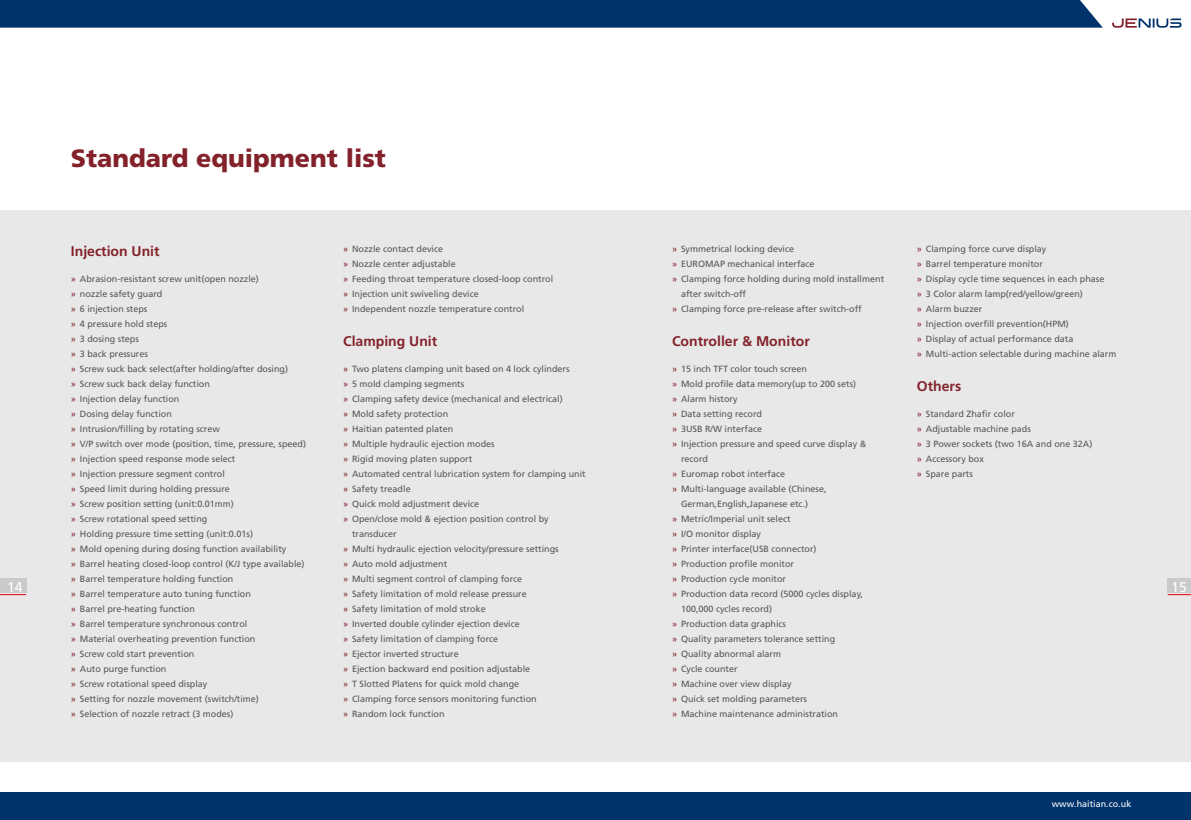
<style>
.page{position:relative;width:1191px;height:820px;background:#fff}
.page>*{position:absolute;margin:0;border:0;box-sizing:border-box;transform-origin:0 0}
.t1{font:900 25px "Frutiger";color:#84222b}
.t2{font:700 14px "Frutiger CE";color:#84222b}
.t3{font:14px "Frutiger";color:#fff}
.t4{font:9px/15px "Frutiger";color:#595757}
.t5{font:9px "Frutiger LT Std";color:#fff}
.s1{color:#84222b}
</style>
<div class="page">
<svg style="left:1112px;top:18px;width:69px;height:10px"></svg>
<div style="left:0;top:0;width:1102px;height:28px;background:#00326c"></div>
<div style="left:0;top:792px;width:1191px;height:27px;background:#00326c"></div>
<div style="left:0;top:210px;width:1191px;height:551px;background:#e8e8e8"></div>
<div style="left:1167px;top:578px;width:24px;height:14px;background:#c9caca"></div>
<div style="left:0;top:578px;width:26px;height:14px;background:#c9caca"></div>
<svg style="left:1167px;top:594px;width:24px;height:1px"></svg>
<svg style="left:0;top:594px;width:26px;height:1px"></svg>
<h1 class="t1" style="left:71px;top:143px;width:316px">Standard equipment list</h1>
<p class="t4" style="left:917px;top:241px;width:201px"><span class="s1">»</span> Clamping force curve display<br><span class="s1">»</span> Barrel temperature monitor<br><span class="s1">»</span> Display cycle time sequences in each phase<br><span class="s1">»</span> 3 Color alarm lamp(red/yellow/green)<br><span class="s1">»</span> Alarm buzzer<br><span class="s1">»</span> Injection overfill prevention(HPM)<br><span class="s1">»</span> Display of actual performance data<br><span class="s1">»</span> Multi-action selectable during machine alarm</p>
<h2 class="t2" style="left:917px;top:377px;width:46px">Others</h2>
<p class="t4" style="left:917px;top:406px;width:177px"><span class="s1">»</span> Standard Zhafir color<br><span class="s1">»</span> Adjustable machine pads<br><span class="s1">»</span> 3 Power sockets (two 16A and one 32A) <span class="s1">»</span> Accessory box<br><span class="s1">»</span> Spare parts</p>
<p class="t4" style="left:672px;top:241px;width:124px"><span class="s1">»</span> Symmetrical locking device</p>
<p class="t4" style="left:672px;top:256px;width:144px"><span class="s1">»</span> EUROMAP mechanical interface</p>
<p class="t4" style="left:672px;top:271px;width:214px"><span class="s1">»</span> Clamping force holding during mold installment</p>
<p class="t4" style="left:681px;top:286px;width:66px">after switch-off</p>
<p class="t4" style="left:672px;top:301px;width:191px"><span class="s1">»</span> Clamping force pre-release after switch-off</p>
<h2 class="t2" style="left:672px;top:332px;width:139px">Controller &amp; Monitor</h2>
<p class="t4" style="left:672px;top:361px;width:137px"><span class="s1">»</span> 15 inch TFT color touch screen</p>
<p class="t4" style="left:672px;top:376px;width:186px"><span class="s1">»</span> Mold profile data memory(up to 200 sets)</p>
<p class="t4" style="left:672px;top:391px;width:67px"><span class="s1">»</span> Alarm history</p>
<p class="t4" style="left:672px;top:406px;width:92px"><span class="s1">»</span> Data setting record</p>
<p class="t4" style="left:672px;top:421px;width:92px"><span class="s1">»</span> 3USB R/W interface</p>
<p class="t4" style="left:672px;top:436px;width:196px"><span class="s1">»</span> Injection pressure and speed curve display &amp;</p>
<p class="t4" style="left:681px;top:451px;width:28px">record</p>
<p class="t4" style="left:672px;top:466px;width:115px"><span class="s1">»</span> Euromap robot interface</p>
<p class="t4" style="left:672px;top:481px;width:156px"><span class="s1">»</span> Multi-language available (Chinese,</p>
<p class="t4" style="left:681px;top:496px;width:129px">German,English,Japanese etc.)</p>
<p class="t4" style="left:672px;top:511px;width:120px"><span class="s1">»</span> Metric/Imperial unit select</p>
<p class="t4" style="left:672px;top:526px;width:91px"><span class="s1">»</span> I/O monitor display</p>
<p class="t4" style="left:672px;top:541px;width:146px"><span class="s1">»</span> Printer interface(USB connector)</p>
<p class="t4" style="left:672px;top:556px;width:124px"><span class="s1">»</span> Production profile monitor</p>
<p class="t4" style="left:672px;top:571px;width:116px"><span class="s1">»</span> Production cycle monitor</p>
<p class="t4" style="left:672px;top:586px;width:192px"><span class="s1">»</span> Production data record (5000 cycles display,</p>
<p class="t4" style="left:681px;top:601px;width:93px">100,000 cycles record)</p>
<p class="t4" style="left:672px;top:616px;width:116px"><span class="s1">»</span> Production data graphics</p>
<p class="t4" style="left:672px;top:631px;width:165px"><span class="s1">»</span> Quality parameters tolerance setting</p>
<p class="t4" style="left:672px;top:646px;width:111px"><span class="s1">»</span> Quality abnormal alarm</p>
<p class="t4" style="left:672px;top:661px;width:67px"><span class="s1">»</span> Cycle counter</p>
<p class="t4" style="left:672px;top:676px;width:121px"><span class="s1">»</span> Machine over view display</p>
<p class="t4" style="left:672px;top:691px;width:137px"><span class="s1">»</span> Quick set molding parameters</p>
<p class="t4" style="left:672px;top:706px;width:168px"><span class="s1">»</span> Machine maintenance administration</p>
<p class="t4" style="left:343px;top:241px;width:212px"><span class="s1">»</span> Nozzle contact device<br><span class="s1">»</span> Nozzle center adjustable<br><span class="s1">»</span> Feeding throat temperature closed-loop control <span class="s1">»</span> Injection unit swiveling device<br><span class="s1">»</span> Independent nozzle temperature control</p>
<h2 class="t2" style="left:343px;top:332px;width:96px">Clamping Unit</h2>
<p class="t4" style="left:343px;top:361px;width:228px"><span class="s1">»</span> Two platens clamping unit based on 4 lock cylinders</p>
<p class="t4" style="left:343px;top:376px;width:123px"><span class="s1">»</span> 5 mold clamping segments</p>
<p class="t4" style="left:343px;top:391px;width:221px"><span class="s1">»</span> Clamping safety device (mechanical and electrical)</p>
<p class="t4" style="left:343px;top:406px;width:107px"><span class="s1">»</span> Mold safety protection</p>
<p class="t4" style="left:343px;top:421px;width:112px"><span class="s1">»</span> Haitian patented platen</p>
<p class="t4" style="left:343px;top:436px;width:153px"><span class="s1">»</span> Multiple hydraulic ejection modes</p>
<p class="t4" style="left:343px;top:451px;width:131px"><span class="s1">»</span> Rigid moving platen support</p>
<p class="t4" style="left:343px;top:466px;width:244px"><span class="s1">»</span> Automated central lubrication system for clamping unit</p>
<p class="t4" style="left:343px;top:481px;width:69px"><span class="s1">»</span> Safety treadle</p>
<p class="t4" style="left:343px;top:496px;width:138px"><span class="s1">»</span> Quick mold adjustment device</p>
<p class="t4" style="left:343px;top:511px;width:207px"><span class="s1">»</span> Open/close mold &amp; ejection position control by</p>
<p class="t4" style="left:352px;top:526px;width:46px">transducer</p>
<p class="t4" style="left:343px;top:541px;width:217px"><span class="s1">»</span> Multi hydraulic ejection velocity/pressure settings</p>
<p class="t4" style="left:343px;top:556px;width:106px"><span class="s1">»</span> Auto mold adjustment</p>
<p class="t4" style="left:343px;top:571px;width:181px"><span class="s1">»</span> Multi segment control of clamping force</p>
<p class="t4" style="left:343px;top:586px;width:185px"><span class="s1">»</span> Safety limitation of mold release pressure</p>
<p class="t4" style="left:343px;top:601px;width:144px"><span class="s1">»</span> Safety limitation of mold stroke</p>
<p class="t4" style="left:343px;top:616px;width:178px"><span class="s1">»</span> Inverted double cylinder ejection device</p>
<p class="t4" style="left:343px;top:631px;width:157px"><span class="s1">»</span> Safety limitation of clamping force</p>
<p class="t4" style="left:343px;top:646px;width:117px"><span class="s1">»</span> Ejector inverted structure</p>
<p class="t4" style="left:343px;top:661px;width:189px"><span class="s1">»</span> Ejection backward end position adjustable</p>
<p class="t4" style="left:343px;top:676px;width:178px"><span class="s1">»</span> T Slotted Platens for quick mold change</p>
<p class="t4" style="left:343px;top:691px;width:195px"><span class="s1">»</span> Clamping force sensors monitoring function</p>
<p class="t4" style="left:343px;top:706px;width:103px"><span class="s1">»</span> Random lock function</p>
<h2 class="t2" style="left:71px;top:242px;width:90px">Injection Unit</h2>
<p class="t4" style="left:71px;top:271px;width:237px"><span class="s1">»</span> Abrasion-resistant screw unit(open nozzle)<br><span class="s1">»</span> nozzle safety guard<br><span class="s1">»</span> 6 injection steps<br><span class="s1">»</span> 4 pressure hold steps<br><span class="s1">»</span> 3 dosing steps<br><span class="s1">»</span> 3 back pressures<br><span class="s1">»</span> Screw suck back select(after holding/after dosing)<br><span class="s1">»</span> Screw suck back delay function<br><span class="s1">»</span> Injection delay function<br><span class="s1">»</span> Dosing delay function<br><span class="s1">»</span> Intrusion/filling by rotating screw<br><span class="s1">»</span> V/P switch over mode (position, time, pressure, speed) <span class="s1">»</span> Injection speed response mode select<br><span class="s1">»</span> Injection pressure segment control<br><span class="s1">»</span> Speed limit during holding pressure<br><span class="s1">»</span> Screw position setting (unit:0.01mm)<br><span class="s1">»</span> Screw rotational speed setting<br><span class="s1">»</span> Holding pressure time setting (unit:0.01s)<br><span class="s1">»</span> Mold opening during dosing function availability<br><span class="s1">»</span> Barrel heating closed-loop control (K/J type available) <span class="s1">»</span> Barrel temperature holding function<br><span class="s1">»</span> Barrel temperature auto tuning function<br><span class="s1">»</span> Barrel pre-heating function<br><span class="s1">»</span> Barrel temperature synchronous control<br><span class="s1">»</span> Material overheating prevention function<br><span class="s1">»</span> Screw cold start prevention<br><span class="s1">»</span> Auto purge function<br><span class="s1">»</span> Screw rotational speed display<br><span class="s1">»</span> Setting for nozzle movement (switch/time)<br><span class="s1">»</span> Selection of nozzle retract (3 modes)</p>
<h2 class="t3" style="left:7px;top:579px;width:17px">14</h2>
<h2 class="t3" style="left:1171px;top:579px;width:17px">15</h2>
<p class="t5" style="left:1051px;top:798px;width:81px">www.haitian.co.uk</p>
</div>
